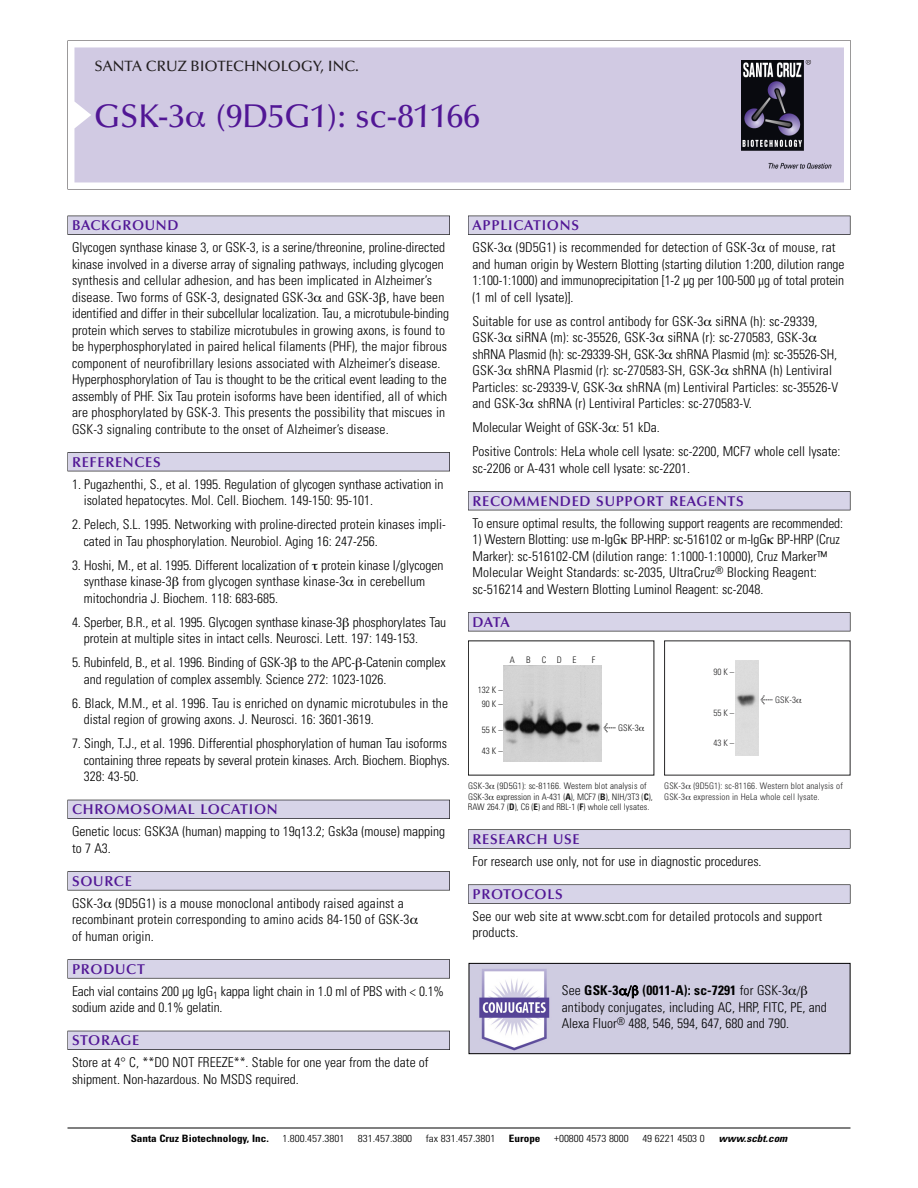
<style>
.page{position:relative;width:918px;height:1188px;background:#fff}
.page>*{position:absolute;margin:0;border:0;box-sizing:border-box;transform-origin:0 0}
.t1{font:500 33px "Optima";color:#511695}
.t2{font:500 15px "Optima";color:#231f20}
.t3{font:600 14.25px "Optima";letter-spacing:.05em;color:#511695}
.t4{font:300 condensed 13.5px/16.5px "Univers";color:#000}
.t5{font:700 condensed 13.5px "Univers";color:#000}
.t6{font:300 condensed 10.2px "Univers";color:#000;scale:1.1 1}
.t7{font:700 condensed 10.2px "Univers";color:#000;scale:1.1 1}
.t8{font:italic 700 condensed 10.2px "Univers";color:#000;scale:1.1 1}
.t9{font:300 condensed 9px/10.5px "Univers";color:#191919}
.t10{font:300 condensed 9px/10.5px "Univers";letter-spacing:.015em;color:#272627}
.s1{font-family:"Meta Plus";font-weight:400;font-stretch:normal;font-size:10.5px}
.s2{font-weight:700}
.s3{font-weight:300}
</style>
<div class="page">
<svg style="left:68px;top:40px;width:783px;height:149px"></svg>
<div style="left:74px;top:47px;width:770px;height:135px;background:#d1cae3"></div>
<img style="left:741px;top:60px;width:90px;height:108px">
<div style="left:68px;top:216px;width:382px;height:19px;background:#535256"></div>
<div style="left:68px;top:216px;width:381px;height:18px;background:#d7d4e8"></div>
<div style="left:68px;top:452px;width:382px;height:19px;background:#515155"></div>
<div style="left:68px;top:453px;width:381px;height:18px;background:#d7d4e8"></div>
<div style="left:68px;top:800px;width:382px;height:19px;background:#515057"></div>
<div style="left:68px;top:800px;width:381px;height:18px;background:#d7d4e8"></div>
<div style="left:68px;top:871px;width:382px;height:19px;background:#575659"></div>
<div style="left:68px;top:872px;width:381px;height:18px;background:#d7d4e8"></div>
<svg style="left:68px;top:959px;width:382px;height:20px"></svg>
<div style="left:68px;top:960px;width:381px;height:18px;background:#d7d4e8"></div>
<div style="left:68px;top:1031px;width:382px;height:19px;background:#515057"></div>
<div style="left:68px;top:1031px;width:381px;height:18px;background:#d7d4e8"></div>
<div style="left:468px;top:216px;width:382px;height:19px;background:#535256"></div>
<div style="left:468px;top:216px;width:382px;height:18px;background:#d7d4e8"></div>
<div style="left:468px;top:491px;width:382px;height:19px;background:#515155"></div>
<div style="left:468px;top:492px;width:382px;height:18px;background:#d7d4e8"></div>
<div style="left:468px;top:612px;width:382px;height:19px;background:#545357"></div>
<div style="left:468px;top:613px;width:382px;height:18px;background:#d7d4e8"></div>
<div style="left:468px;top:829px;width:382px;height:20px;background:#666"></div>
<div style="left:468px;top:830px;width:382px;height:18px;background:#d7d4e8"></div>
<svg style="left:468px;top:884px;width:382px;height:20px"></svg>
<div style="left:468px;top:885px;width:382px;height:18px;background:#d7d4e8"></div>
<hr style="left:68px;top:1128px;width:782px;height:1px;background:#000">
<img style="left:471px;top:965px;width:377px;height:87px">
<div style="left:469px;top:963px;width:381px;height:91px;border:1px solid #000"></div>
<img style="left:504px;top:666px;width:97px;height:95px">
<img style="left:735px;top:661px;width:23px;height:95px">
<svg style="left:186px;top:112px;width:19px;height:16px"></svg>
<svg style="left:619px;top:986px;width:19px;height:12px"></svg>
<svg style="left:789px;top:986px;width:18px;height:12px"></svg>
<p class="t2" style="left:94px;top:60px;width:266px">SANTA CRUZ BIOTECHNOLOGY, INC.</p>
<p class="t1" style="left:94px;top:102px;width:387px">GSK-3 (9D5G1): sc-81166</p>
<p class="t3" style="left:72px;top:219px;width:108px">BACKGROUND</p>
<p class="t4" style="left:72px;top:240px;width:379px">Glycogen synthase kinase 3, or GSK-3, is a serine/threonine, proline-directed kinase involved in a diverse array of signaling pathways, including glycogen synthesis and cellular adhesion, and has been implicated in Alzheimer’s disease. Two forms of GSK-3, designated GSK-3 and GSK-3 , have been identified and differ in their subcellular localization. Tau, a microtubule-binding protein which serves to stabilize microtubules in growing axons, is found to be hyperphosphorylated in paired helical filaments (PHF), the major fibrous component of neurofibrillary lesions associated with Alzheimer’s disease.<br>Hyperphosphorylation of Tau is thought to be the critical event leading to the assembly of PHF. Six Tau protein isoforms have been identified, all of which are phosphorylated by GSK-3. This presents the possibility that miscues in GSK-3 signaling contribute to the onset of Alzheimer’s disease.</p>
<p class="t3" style="left:72px;top:456px;width:90px">REFERENCES</p>
<p class="t4" style="left:84px;top:477px;width:361px;text-indent:-12px">1. Pugazhenthi, S., et al. 1995. Regulation of glycogen synthase activation in isolated hepatocytes. Mol. Cell. Biochem. 149-150: 95-101.</p>
<p class="t4" style="left:84px;top:517px;width:364px;text-indent:-12px">2. Pelech, S.L. 1995. Networking with proline-directed protein kinases impli&shy;cated in Tau phosphorylation. Neurobiol. Aging 16: 247-256.</p>
<p class="t4" style="left:84px;top:558px;width:361px;text-indent:-12px">3. Hoshi, M., et al. 1995. Different localization of ▼ protein kinase I/glycogen synthase kinase-3 from glycogen synthase kinase-3 in cerebellum mitochondria J. Biochem. 118: 683-685.</p>
<p class="t4" style="left:84px;top:615px;width:364px;text-indent:-12px">4. Sperber, B.R., et al. 1995. Glycogen synthase kinase-3 phosphorylates Tau protein at multiple sites in intact cells. Neurosci. Lett. 197: 149-153.</p>
<p class="t4" style="left:84px;top:655px;width:363px;text-indent:-12px">5. Rubinfeld, B., et al. 1996. Binding of GSK-3 to the APC- -Catenin complex and regulation of complex assembly. Science 272: 1023-1026.</p>
<p class="t4" style="left:84px;top:696px;width:366px;text-indent:-12px">6. Black, M.M., et al. 1996. Tau is enriched on dynamic microtubules in the distal region of growing axons. J. Neurosci. 16: 3601-3619.</p>
<p class="t4" style="left:84px;top:736px;width:368px;text-indent:-12px">7. Singh, T.J., et al. 1996. Differential phosphorylation of human Tau isoforms containing three repeats by several protein kinases. Arch. Biochem. Biophys.<br>328: 43-50.</p>
<p class="t3" style="left:72px;top:803px;width:207px">CHROMOSOMAL LOCATION</p>
<p class="t4" style="left:72px;top:825px;width:375px">Genetic locus: GSK3A (human) mapping to 19q13.2; Gsk3a (mouse) mapping to 7 A3.</p>
<p class="t3" style="left:72px;top:875px;width:61px">SOURCE</p>
<p class="t4" style="left:72px;top:896px;width:339px">GSK-3 (9D5G1) is a mouse monoclonal antibody raised against a recombinant protein corresponding to amino acids 84-150 of GSK-3 of human origin.</p>
<p class="t3" style="left:72px;top:963px;width:74px">PRODUCT</p>
<p class="t4" style="left:72px;top:984px;width:374px">Each vial contains 200 µg IgG<sub>1</sub> kappa light chain in 1.0 ml of PBS with &lt; 0.1% sodium azide and 0.1% gelatin.</p>
<p class="t3" style="left:72px;top:1034px;width:69px">STORAGE</p>
<p class="t4" style="left:72px;top:1056px;width:358px">Store at 4° C, **DO NOT FREEZE**. Stable for one year from the date of shipment. Non-hazardous. No MSDS required.</p>
<p class="t3" style="left:473px;top:219px;width:108px">APPLICATIONS</p>
<p class="t4" style="left:473px;top:240px;width:374px">GSK-3 (9D5G1) is recommended for detection of GSK-3 of mouse, rat and human origin by Western Blotting (starting dilution 1:200, dilution range 1:100-1:1000) and immunoprecipitation [1-2 µg per 100-500 µg of total protein (1 ml of cell lysate)].</p>
<p class="t4" style="left:473px;top:314px;width:367px">Suitable for use as control antibody for GSK-3 siRNA (h): sc-29339, GSK-3 siRNA (m): sc-35526, GSK-3 siRNA (r): sc-270583, GSK-3 shRNA Plasmid (h): sc-29339-SH, GSK-3 shRNA Plasmid (m): sc-35526-SH, GSK-3 shRNA Plasmid (r): sc-270583-SH, GSK-3 shRNA (h) Lentiviral Particles: sc-29339-V, GSK-3 shRNA (m) Lentiviral Particles: sc-35526-V and GSK-3 shRNA (r) Lentiviral Particles: sc-270583-V.</p>
<p class="t4" style="left:473px;top:420px;width:189px">Molecular Weight of GSK-3 : 51 kDa.</p>
<p class="t4" style="left:473px;top:444px;width:370px">Positive Controls: HeLa whole cell lysate: sc-2200, MCF7 whole cell lysate: sc-2206 or A-431 whole cell lysate: sc-2201.</p>
<p class="t3" style="left:473px;top:495px;width:273px">RECOMMENDED SUPPORT REAGENTS</p>
<p class="t4" style="left:473px;top:516px;width:372px">To ensure optimal results, the following support reagents are recommended:</p>
<p class="t4" style="left:473px;top:532px;width:369px">1) Western Blotting: use m-IgG BP-HRP: sc-516102 or m-IgG BP-HRP (Cruz Marker): sc-516102-CM (dilution range: 1:1000-1:10000), Cruz Marker™ Molecular Weight Standards: sc-2035, UltraCruz<sup>®</sup> Blocking Reagent: sc-516214 and Western Blotting Luminol Reagent: sc-2048.</p>
<p class="t3" style="left:473px;top:616px;width:39px">DATA</p>
<p class="t9" style="left:510px;top:655px;width:68px">ABCDE</p>
<p class="t9" style="left:592px;top:655px;width:5px">F</p>
<p class="t9" style="left:478px;top:684px;width:26px;line-height:14.2px;text-align:center">132 K –<br>90K–</p>
<p class="t9" style="left:482px;top:725px;width:22px">55K–</p>
<p class="t9" style="left:482px;top:746px;width:22px">43K–</p>
<p class="t9" style="left:604px;top:723px;width:37px"><span class="s1">&lt;</span> GSK-3</p>
<p class="t9" style="left:468px;top:782px;width:186px">GSK-3 (9D5G1): sc-81166. Western blot analysis of<br>GSK-3 expression in A-431 (<span class="s2">A</span>), MCF7 (<span class="s2">B</span>), NIH/3T3 (<span class="s2">C</span>),<br>RAW 264.7 (<span class="s2">D</span>), C6 (<span class="s2">E</span>) and RBL-1 (<span class="s2">F</span>) whole cell lysates.</p>
<p class="t10" style="left:713px;top:668px;width:22px">90K–</p>
<p class="t10" style="left:713px;top:708px;width:22px">55K–</p>
<p class="t10" style="left:713px;top:738px;width:22px">43K–</p>
<p class="t10" style="left:761px;top:696px;width:37px"><span class="s1">&lt;</span> GSK-3</p>
<p class="t10" style="left:664px;top:782px;width:180px">GSK-3 (9D5G1): sc-81166. Western blot analysis of<br>GSK-3 expression in HeLa whole cell lysate.</p>
<p class="t3" style="left:473px;top:833px;width:109px">RESEARCH USE</p>
<p class="t4" style="left:473px;top:854px;width:291px">For research use only, not for use in diagnostic procedures.</p>
<p class="t3" style="left:473px;top:888px;width:92px">PROTOCOLS</p>
<p class="t4" style="left:473px;top:909px;width:351px">See our web site at www.scbt.com for detailed protocols and support products.</p>
<p class="t4" style="left:562px;top:984px;width:266px;text-indent:81px"><span class="s2">(0011-A): sc-7291</span> for GSK-3 antibody conjugates, including AC, HRP, FITC, PE, and<br>Alexa Fluor<sup>®</sup> 488, 546, 594, 647, 680 and 790.</p>
<p class="t5" style="left:562px;top:985px;width:58px"><span class="s3">See</span> GSK-3</p>
<p class="t7" style="left:131px;top:1135px;width:127px">Santa Cruz Biotechnology, Inc.</p>
<p class="t6" style="left:282px;top:1135px;width:58px">1.800.457.3801</p>
<p class="t6" style="left:358px;top:1135px;width:51px">831.457.3800</p>
<p class="t6" style="left:426px;top:1135px;width:65px">fax 831.457.3801</p>
<p class="t7" style="left:509px;top:1135px;width:30px">Europe</p>
<p class="t6" style="left:554px;top:1135px;width:69px">+00800 4573 8000</p>
<p class="t6" style="left:642px;top:1135px;width:58px">49 6221 4503 0</p>
<p class="t8" style="left:719px;top:1135px;width:66px">www.scbt.com</p>
</div>
